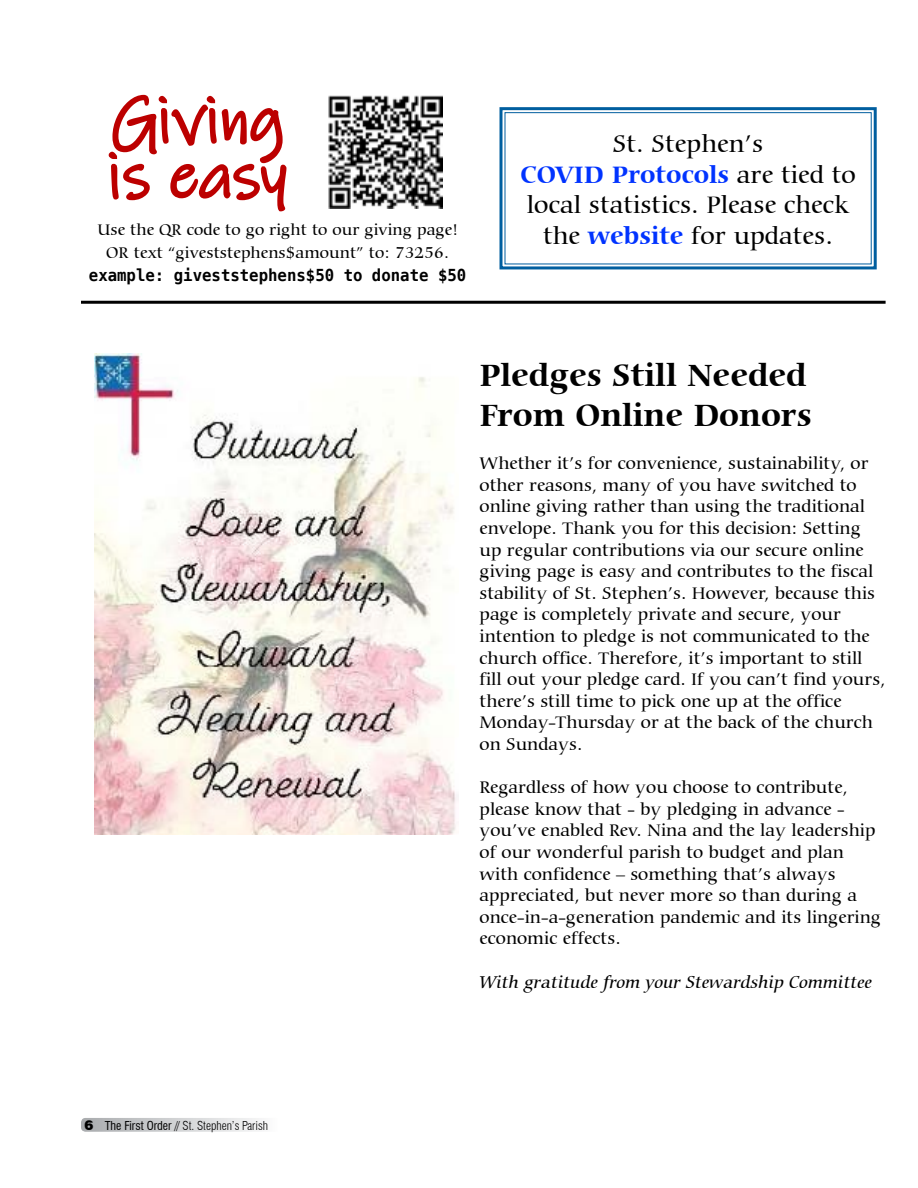
<style>
.page{position:relative;width:918px;height:1188px;background:#fff}
.page>*{position:absolute;margin:0;border:0;box-sizing:border-box;transform-origin:0 0}
.t1{font:700 33px/39.6px "Carmina BT";color:#000}
.t2{font:500 25.5px/30.6px "Carmina BT";color:#000;text-align:center}
.t3{font:500 18px/21.6px "Carmina BT";color:#000}
.t4{font:italic 500 18px "Carmina BT";color:#000}
.t5{font:500 16.5px/22.8px "Carmina BT";color:#000;text-align:center}
.t6{font:700 16.5px "DejaVu Sans Mono";color:#000;scale:.95 1}
.t7{font:300 condensed 12px "Swiss 721 BT";color:#000}
.s1{font-weight:700;color:#03f}
.s2{font-weight:900;font-stretch:normal;font-size:13.5px}
.s3{font-weight:400}
</style>
<div class="page">
<svg style="left:81px;top:1118px;width:198px;height:14px"></svg>
<img style="left:329px;top:95px;width:113px;height:114px">
<svg style="left:108px;top:94px;width:179px;height:118px"></svg>
<svg style="left:499px;top:107px;width:378px;height:163px"></svg>
<div style="left:504px;top:112px;width:368px;height:152px;border:1px solid #005e9f"></div>
<img style="left:94px;top:354px;width:363px;height:480px">
<hr style="left:81px;top:301px;width:805px;height:3px;background:#000">
<p class="t5" style="left:98px;top:219px;width:362px">Use the QR code to go right to our giving page!<br>OR text “giveststephens$amount” to: 73256.</p>
<p class="t6" style="left:89px;top:263px;width:399px">example: giveststephens$50 to donate $50</p>
<h2 class="t2" style="left:520px;top:129px;width:337px">St. Stephen’s<br><span class="s1">COVID Protocols</span> are tied to local statistics. Please check the <span class="s1">website</span> for updates.</h2>
<h1 class="t1" style="left:480px;top:356px;width:334px">Pledges Still Needed<br>From Online Donors</h1>
<p class="t3" style="left:480px;top:453px;width:408px">Whether it’s for convenience, sustainability, or other reasons, many of you have switched to online giving rather than using the traditional envelope. Thank you for this decision: Setting up regular contributions via our secure online giving page is easy and contributes to the fiscal stability of St. Stephen’s. However, because this page is completely private and secure, your intention to pledge is not communicated to the church office. Therefore, it’s important to still fill out your pledge card. If you can’t find yours, there’s still time to pick one up at the office Monday-Thursday or at the back of the church on Sundays.</p>
<p class="t3" style="left:480px;top:777px;width:403px">Regardless of how you choose to contribute, please know that - by pledging in advance - you’ve enabled Rev. Nina and the lay leadership of our wonderful parish to budget and plan with confidence – something that’s always appreciated, but never more so than during a once-in-a-generation pandemic and its lingering economic effects.</p>
<p class="t4" style="left:480px;top:971px;width:394px">With gratitude from your Stewardship Committee</p>
<p class="t7" style="left:85px;top:1118px;width:185px"><span class="s2">6</span> <span class="s3">The First Order</span> // St. Stephen’s Parish</p>
</div>
